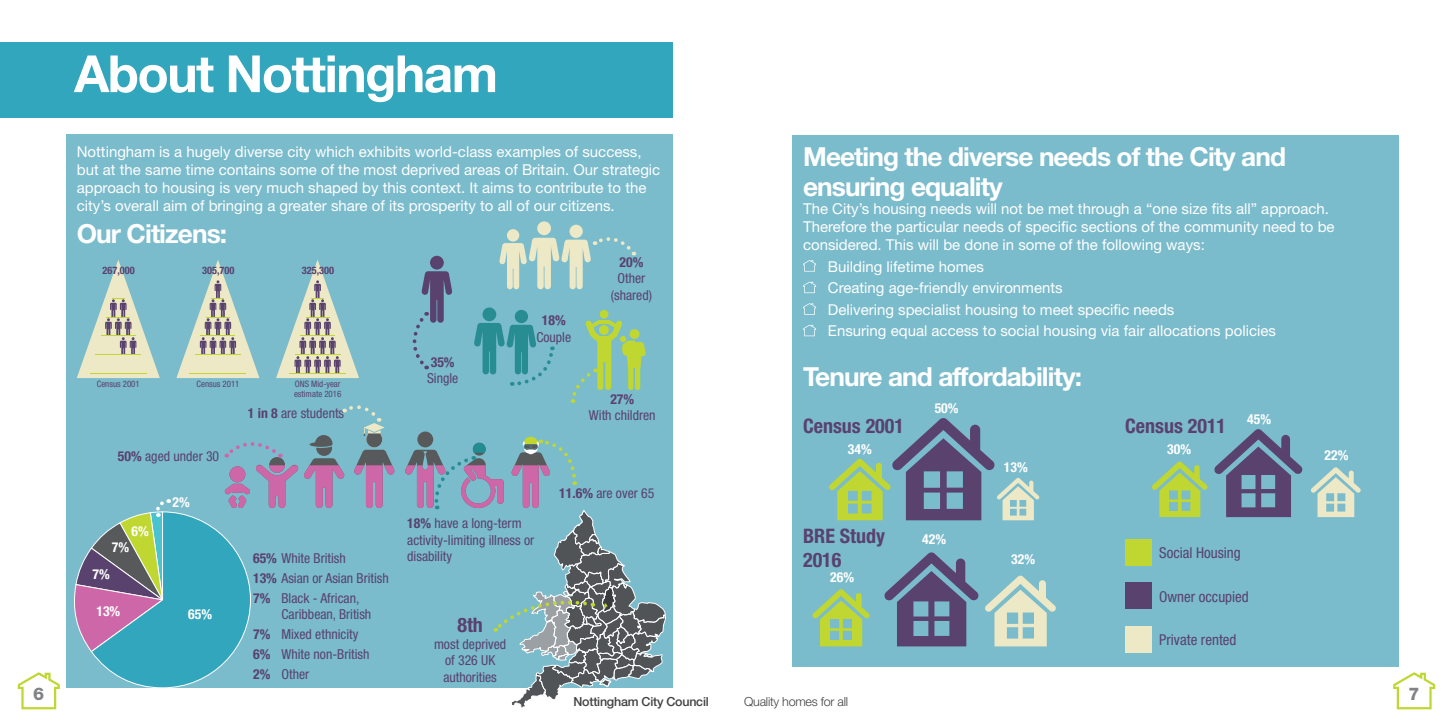
<style>
.page{position:relative;width:1453px;height:727px;background:#fff}
.page>*{position:absolute;margin:0;border:0;box-sizing:border-box;transform-origin:0 0}
.t1{font:700 51.25px "Helvetica Neue";letter-spacing:-.03em;color:#fff}
.t2{font:700 26.25px/30px "Helvetica Neue";letter-spacing:-.035em;color:#fff}
.t3{font:700 condensed 20px/24px "Helvetica Neue";color:#59426d}
.t4{font:800 17.5px "Helvetica Neue";color:#808285}
.t5{font:15px/18px "Helvetica Neue";color:#fff}
.t6{font:condensed 15px "Helvetica Neue";color:#59426d}
.t7{font:condensed 13.75px/16.5px "Helvetica Neue";color:#59426d}
.t8{font:700 condensed 13.75px "Helvetica Neue";color:#fff}
.t9{font:700 condensed 13.75px "Helvetica Neue";color:#59426d}
.t10{font:500 12.5px "Helvetica Neue";letter-spacing:-.02em;color:#414042}
.t11{font:300 12.5px "Helvetica Neue";letter-spacing:-.02em;color:#414042}
.t12{font:700 condensed 10.38px "Helvetica Neue";color:#5a426e}
.t13{font:condensed 8.88px/10.6px "Helvetica Neue";color:#5a426e}
.s1{font-weight:700}
</style>
<div class="page">
<svg style="left:18px;top:672px;width:42px;height:37px"></svg>
<svg style="left:1393px;top:672px;width:42px;height:37px"></svg>
<div style="left:66px;top:135px;width:606px;height:552px;background:#7abbcc"></div>
<div style="left:0;top:43px;width:672px;height:75px;background:#32a6bc"></div>
<svg style="left:77px;top:260px;width:83px;height:118px"></svg>
<svg style="left:176px;top:260px;width:83px;height:118px"></svg>
<svg style="left:276px;top:260px;width:83px;height:118px"></svg>
<div style="left:430px;top:256px;width:14px;height:13px;background:#59426d;border-radius:50%"></div>
<div style="left:482px;top:307px;width:14px;height:14px;background:#278d93;border-radius:50%"></div>
<div style="left:515px;top:310px;width:13px;height:13px;background:#278d93;border-radius:50%"></div>
<div style="left:537px;top:221px;width:14px;height:14px;background:#ede9c6;border-radius:50%"></div>
<div style="left:569px;top:225px;width:14px;height:13px;background:#ede9c6;border-radius:50%"></div>
<div style="left:507px;top:229px;width:12px;height:12px;background:#ede9c6;border-radius:50%"></div>
<div style="left:600px;top:310px;width:8px;height:8px;background:#bfd730;border-radius:50%"></div>
<svg style="left:412px;top:271px;width:40px;height:99px"></svg>
<svg style="left:499px;top:235px;width:135px;height:54px"></svg>
<svg style="left:474px;top:323px;width:81px;height:63px"></svg>
<svg style="left:570px;top:320px;width:76px;height:83px"></svg>
<svg style="left:417px;top:431px;width:16px;height:16px"></svg>
<svg style="left:405px;top:437px;width:261px;height:271px"></svg>
<svg style="left:72px;top:405px;width:323px;height:283px"></svg>
<div style="left:792px;top:135px;width:606px;height:531px;background:#7abbcc"></div>
<svg style="left:803px;top:260px;width:13px;height:11px"></svg>
<svg style="left:803px;top:281px;width:13px;height:12px"></svg>
<svg style="left:803px;top:303px;width:13px;height:11px"></svg>
<svg style="left:803px;top:324px;width:13px;height:12px"></svg>
<svg style="left:829px;top:418px;width:210px;height:102px"></svg>
<svg style="left:1214px;top:429px;width:89px;height:88px"></svg>
<svg style="left:1152px;top:461px;width:56px;height:56px"></svg>
<svg style="left:1311px;top:467px;width:50px;height:50px"></svg>
<svg style="left:884px;top:552px;width:95px;height:94px"></svg>
<svg style="left:812px;top:589px;width:58px;height:57px"></svg>
<svg style="left:985px;top:575px;width:71px;height:71px"></svg>
<div style="left:1125px;top:538px;width:26px;height:27px;background:#bfd730"></div>
<div style="left:1125px;top:582px;width:26px;height:26px;background:#59426d"></div>
<div style="left:1125px;top:626px;width:26px;height:26px;background:#ede9c6"></div>
<h1 class="t1" style="left:74px;top:42px;width:425px">About Nottingham</h1>
<p class="t5" style="left:77px;top:143px;width:585px">Nottingham is a hugely diverse city which exhibits world-class examples of success, but at the same time contains some of the most deprived areas of Britain. Our strategic approach to housing is very much shaped by this context. It aims to contribute to the city’s overall aim of bringing a greater share of its prosperity to all of our citizens.</p>
<h2 class="t2" style="left:77px;top:218px;width:152px">Our Citizens:</h2>
<p class="t12" style="left:103px;top:264px;width:34px">267,000</p>
<p class="t12" style="left:202px;top:264px;width:34px">305,700</p>
<p class="t12" style="left:302px;top:264px;width:34px">325,300</p>
<p class="t13" style="left:97px;top:378px;width:44px">Census 2001</p>
<p class="t13" style="left:196px;top:378px;width:44px">Census 2011</p>
<p class="t13" style="left:294px;top:378px;width:49px">ONS Mid-year estimate 2016</p>
<p class="t7" style="left:118px;top:447px;width:103px"><span class="s1">50%</span> aged under 30</p>
<p class="t8" style="left:132px;top:523px;width:19px">6%</p>
<p class="t8" style="left:112px;top:538px;width:19px">7%</p>
<p class="t8" style="left:92px;top:566px;width:19px">7%</p>
<p class="t8" style="left:172px;top:494px;width:19px">2%</p>
<p class="t8" style="left:96px;top:603px;width:25px">13%</p>
<p class="t8" style="left:188px;top:605px;width:25px">65%</p>
<p class="t7" style="left:248px;top:404px;width:98px"><span class="s1">1 in 8</span> are students</p>
<p class="t7" style="left:253px;top:547px;width:137px;line-height:20px"><span class="s1">65%</span> White British<br><span class="s1">13%</span> Asian or Asian British<br><span class="s1">7%</span> Black - African,</p>
<p class="t7" style="left:253px;top:604px;width:120px;line-height:20px;text-indent:28px">Caribbean, British<br><span class="s1">7%</span> Mixed ethnicity<br><span class="s1">6%</span> White non-British<br><span class="s1">2%</span> Other</p>
<p class="t9" style="left:431px;top:353px;width:25px">35%</p>
<p class="t7" style="left:427px;top:370px;width:33px">Single</p>
<p class="t9" style="left:542px;top:312px;width:25px">18%</p>
<p class="t7" style="left:536px;top:328px;width:36px">Couple</p>
<p class="t9" style="left:619px;top:253px;width:25px">20%</p>
<p class="t7" style="left:611px;top:270px;width:43px;text-align:center">Other (shared)</p>
<p class="t9" style="left:610px;top:390px;width:25px">27%</p>
<p class="t7" style="left:589px;top:407px;width:68px">With children</p>
<p class="t7" style="left:559px;top:485px;width:97px"><span class="s1">11.6%</span> are over 65</p>
<p class="t7" style="left:407px;top:515px;width:128px"><span class="s1">18%</span> have a long-term activity-limiting illness or disability</p>
<h3 class="t3" style="left:457px;top:613px;width:27px">8th</h3>
<p class="t7" style="left:434px;top:635px;width:74px;text-align:center">most deprived of 326 UK authorities</p>
<h2 class="t2" style="left:803px;top:141px;width:484px">Meeting the diverse needs of the City and ensuring equality</h2>
<p class="t5" style="left:803px;top:199px;width:533px">The City’s housing needs will not be met through a “one size fits all” approach.<br>Therefore the particular needs of specific sections of the community need to be considered. This will be done in some of the following ways:</p>
<p class="t5" style="left:828px;top:255px;width:450px;line-height:21.5px">Building lifetime homes<br>Creating age-friendly environments<br>Delivering specialist housing to meet specific needs<br>Ensuring equal access to social housing via fair allocations policies</p>
<h2 class="t2" style="left:803px;top:361px;width:280px">Tenure and affordability:</h2>
<h3 class="t3" style="left:803px;top:413px;width:102px">Census 2001</h3>
<h3 class="t3" style="left:1125px;top:413px;width:102px">Census 2011</h3>
<p class="t8" style="left:935px;top:400px;width:25px">50%</p>
<p class="t8" style="left:1247px;top:411px;width:25px">45%</p>
<p class="t8" style="left:848px;top:440px;width:25px">34%</p>
<h3 class="t3" style="left:803px;top:523px;width:83px">BRE Study<br>2016</h3>
<p class="t8" style="left:830px;top:568px;width:25px">26%</p>
<p class="t8" style="left:922px;top:531px;width:25px">42%</p>
<p class="t8" style="left:1004px;top:458px;width:25px">13%</p>
<p class="t8" style="left:1011px;top:550px;width:25px">32%</p>
<p class="t8" style="left:1167px;top:440px;width:25px">30%</p>
<p class="t6" style="left:1159px;top:543px;width:83px">Social Housing</p>
<p class="t6" style="left:1159px;top:587px;width:91px">Owner occupied</p>
<p class="t6" style="left:1159px;top:631px;width:79px">Private rented</p>
<p class="t8" style="left:1324px;top:446px;width:25px">22%</p>
<p class="t4" style="left:33px;top:683px;width:13px">6</p>
<p class="t4" style="left:1408px;top:683px;width:13px">7</p>
<p class="t10" style="left:573px;top:694px;width:137px">Nottingham City Council</p>
<p class="t11" style="left:744px;top:694px;width:105px">Quality homes for all</p>
</div>
